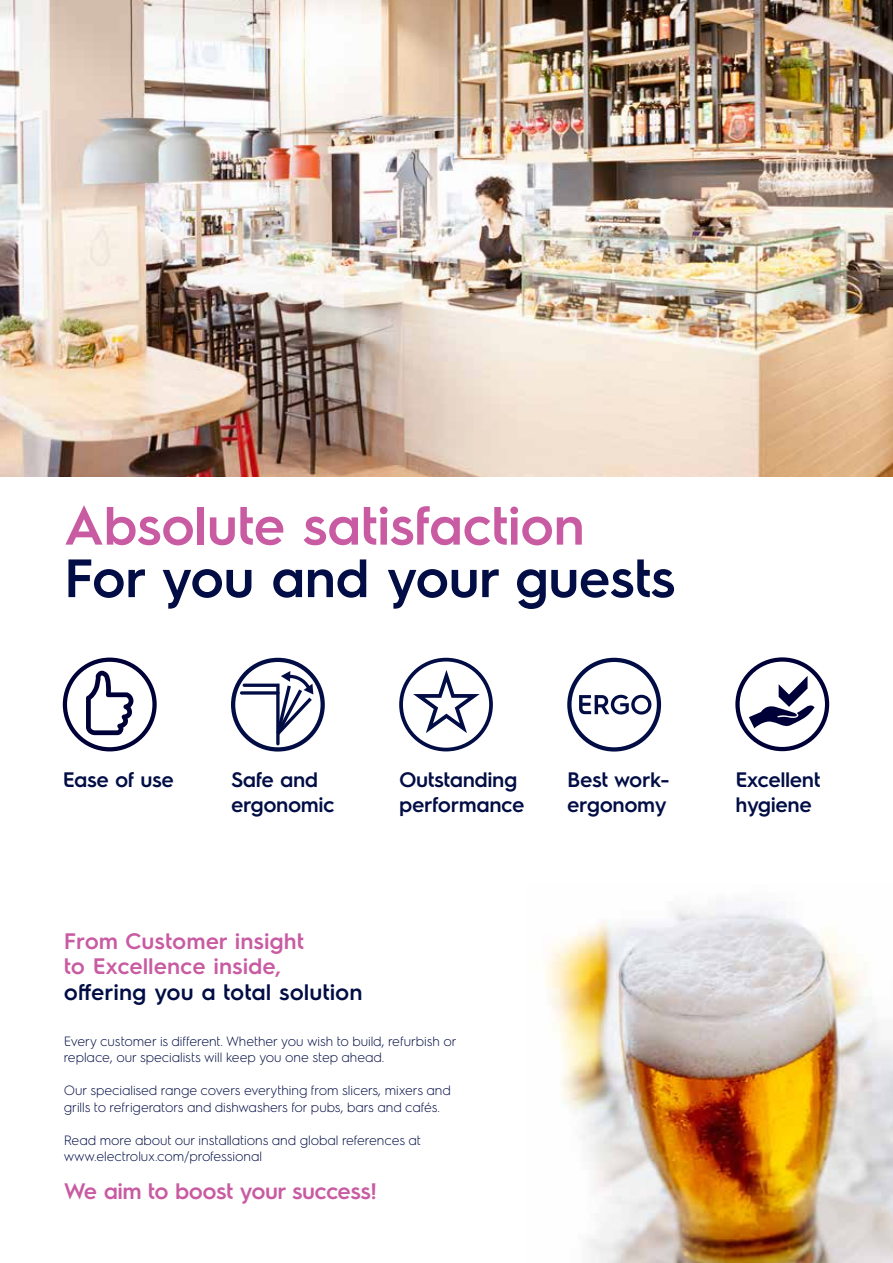
<style>
.page{position:relative;width:893px;height:1263px;background:#fff}
.page>*{position:absolute;margin:0;border:0;box-sizing:border-box;transform-origin:0 0}
.t1{font:600 54px "Electrolux Sans";letter-spacing:-.015em;color:#c85ba2}
.t2{font:600 54px "Electrolux Sans";letter-spacing:-.015em;color:#010d44}
.t3{font:600 22.5px/25.5px "Electrolux Sans";letter-spacing:-.005em;color:#c85ba2}
.t4{font:600 22.5px "Electrolux Sans";color:#010d44}
.t5{font:600 22.5px "Electrolux Sans";letter-spacing:-.025em;color:#c85ba2}
.t6{font:600 21px/25.5px "Electrolux Sans";letter-spacing:-.02em;color:#010d44}
.t7{font:300 13.5px/16.5px "Electrolux Sans";letter-spacing:-.005em;color:#010d44}
</style>
<div class="page">
<img style="left:0;top:0;width:893px;height:476px">
<img style="left:545px;top:901px;width:348px;height:362px">
<svg style="left:63px;top:658px;width:94px;height:93px"></svg>
<svg style="left:231px;top:658px;width:94px;height:93px"></svg>
<svg style="left:399px;top:658px;width:94px;height:93px"></svg>
<svg style="left:567px;top:658px;width:94px;height:93px"></svg>
<svg style="left:735px;top:658px;width:94px;height:93px"></svg>
<h1 class="t1" style="left:64px;top:488px;width:523px">Absolute satisfaction</h1>
<h1 class="t2" style="left:64px;top:540px;width:613px">For you and your guests</h1>
<h3 class="t6" style="left:63px;top:765px;width:113px">Ease of use</h3>
<h3 class="t6" style="left:231px;top:765px;width:105px">Safe and ergonomic</h3>
<h3 class="t6" style="left:399px;top:765px;width:127px">Outstanding performance</h3>
<h3 class="t6" style="left:567px;top:765px;width:104px">Best work&shy;ergonomy</h3>
<h3 class="t6" style="left:735px;top:765px;width:87px">Excellent hygiene</h3>
<h2 class="t3" style="left:64px;top:927px;width:242px">From Customer insight to Excellence inside,</h2>
<h2 class="t4" style="left:64px;top:976px;width:300px">offering you a total solution</h2>
<p class="t7" style="left:64px;top:1032px;width:395px">Every customer is different. Whether you wish to build, refurbish or replace, our specialists will keep you one step ahead.</p>
<p class="t7" style="left:64px;top:1082px;width:389px">Our specialised range covers everything from slicers, mixers and grills to refrigerators and dishwashers for pubs, bars and cafés.</p>
<p class="t7" style="left:64px;top:1131px;width:359px">Read more about our installations and global references at www.electrolux.com/professional</p>
<h2 class="t5" style="left:64px;top:1175px;width:315px">We aim to boost your success!</h2>
</div>
